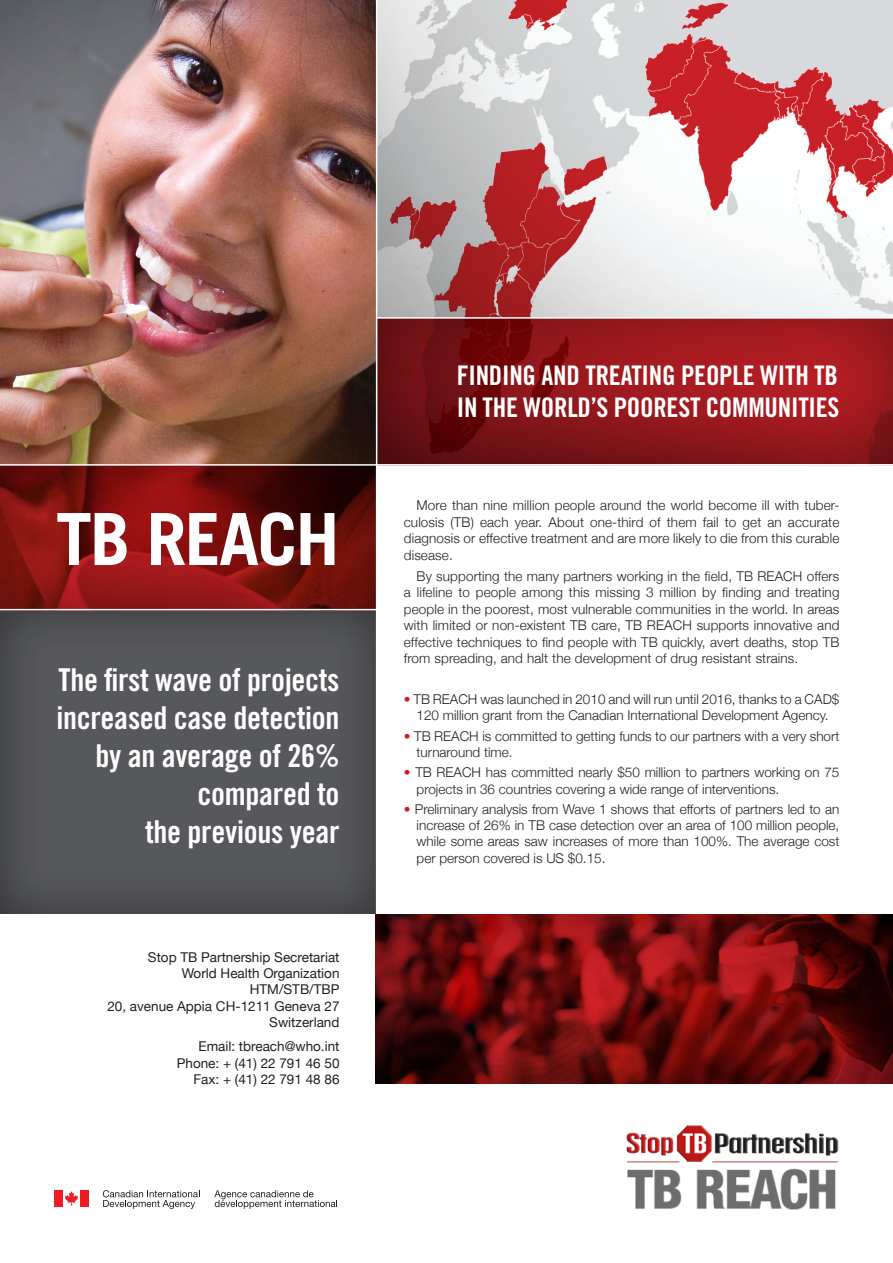
<style>
.page{position:relative;width:893px;height:1263px;background:#fff}
.page>*{position:absolute;margin:0;border:0;box-sizing:border-box;transform-origin:0 0}
.t1{font:700 72px "Trade Gothic LT Std";letter-spacing:-.025em;color:#fff}
.t2{font:31.5px/37.8px "Trade Gothic LT Std Bd Cn 20";letter-spacing:-.01em;color:#fff;text-align:right}
.t3{font:27px/31.5px "Trade Gothic LT Std Bd Cn 20";letter-spacing:-.01em;color:#fff}
.t4{font:300 13.5px/16.5px "Helvetica Neue";color:#231f20;text-align:justify}
.t5{font:13.5px/16.2px "Helvetica Neue";color:#231f20;text-align:right}
.s1{color:#d7171f}
</style>
<div class="page">
<img style="left:377px;top:0;width:516px;height:317px">
<div style="left:374px;top:319px;width:519px;height:147px;background:#231f20;opacity:.5"></div>
<div style="left:0;top:607px;width:378px;height:308px;background:#231f20;opacity:.5"></div>
<img style="left:0;top:0;width:376px;height:464px">
<div style="left:0;top:465px;width:377px;height:147px;background:#231f20;opacity:.5"></div>
<div style="left:54px;top:1190px;width:8px;height:17px;background:#ee1d23"></div>
<div style="left:81px;top:1190px;width:8px;height:17px;background:#ee1d23"></div>
<svg style="left:65px;top:1191px;width:13px;height:15px"></svg>
<svg style="left:214px;top:1190px;width:123px;height:19px"></svg>
<svg style="left:103px;top:1190px;width:97px;height:19px"></svg>
<img style="left:626px;top:1125px;width:213px;height:85px">
<hr style="left:376px;top:0;width:1px;height:1084px;background:#fff">
<hr style="left:0;top:609px;width:377px;height:1px;background:#fff">
<hr style="left:0;top:464px;width:893px;height:2px;background:#fff">
<div style="left:374px;top:914px;width:519px;height:171px;background:#231f20;opacity:.5"></div>
<h1 class="t1" style="left:56px;top:495px;width:285px">TB REACH</h1>
<h2 class="t2" style="left:56px;top:661px;width:285px">The first wave of projects increased case detection by an average of 26% compared to<br>the previous year</h2>
<p class="t5" style="left:107px;top:948px;width:234px">Stop TB Partnership Secretariat<br>World Health Organization<br>HTM/STB/TBP<br>20, avenue Appia CH-1211 Geneva 27<br>Switzerland</p>
<p class="t5" style="left:177px;top:1037px;width:164px">Email: tbreach@who.int<br>Phone: + (41) 22 791 46 50<br>Fax: + (41) 22 791 48 86</p>
<h3 class="t3" style="left:457px;top:360px;width:384px">FINDING AND TREATING PEOPLE WITH TB<br>IN THE WORLD’S POOREST COMMUNITIES</h3>
<p class="t4" style="left:404px;top:496px;width:437px;text-indent:13px">More than nine million people around the world become ill with tuber&shy;culosis (TB) each year. About one-third of them fail to get an accurate diagnosis or effective treatment and are more likely to die from this curable disease.</p>
<p class="t4" style="left:404px;top:567px;width:437px;text-indent:13px">By supporting the many partners working in the field, TB REACH offers a lifeline to people among this missing 3 million by finding and treating people in the poorest, most vulnerable communities in the world. In areas with limited or non-existent TB care, TB REACH supports innovative and effective techniques to find people with TB quickly, avert deaths, stop TB from spreading, and halt the development of drug resistant strains.</p>
<p class="t4" style="left:404px;top:690px;width:437px;text-align:center"><span class="s1">•</span> TB REACH was launched in 2010 and will run until 2016, thanks to a CAD$<br>120 million grant from the Canadian International Development Agency.</p>
<p class="t4" style="left:417px;top:727px;width:424px;text-indent:-13px"><span class="s1">•</span> TB REACH is committed to getting funds to our partners with a very short turnaround time.</p>
<p class="t4" style="left:417px;top:764px;width:424px;text-indent:-13px"><span class="s1">•</span> TB REACH has committed nearly $50 million to partners working on 75 projects in 36 countries covering a wide range of interventions.</p>
<p class="t4" style="left:417px;top:800px;width:424px;text-indent:-13px"><span class="s1">•</span> Preliminary analysis from Wave 1 shows that efforts of partners led to an increase of 26% in TB case detection over an area of 100 million people, while some areas saw increases of more than 100%. The average cost per person covered is US $0.15.</p>
</div>
